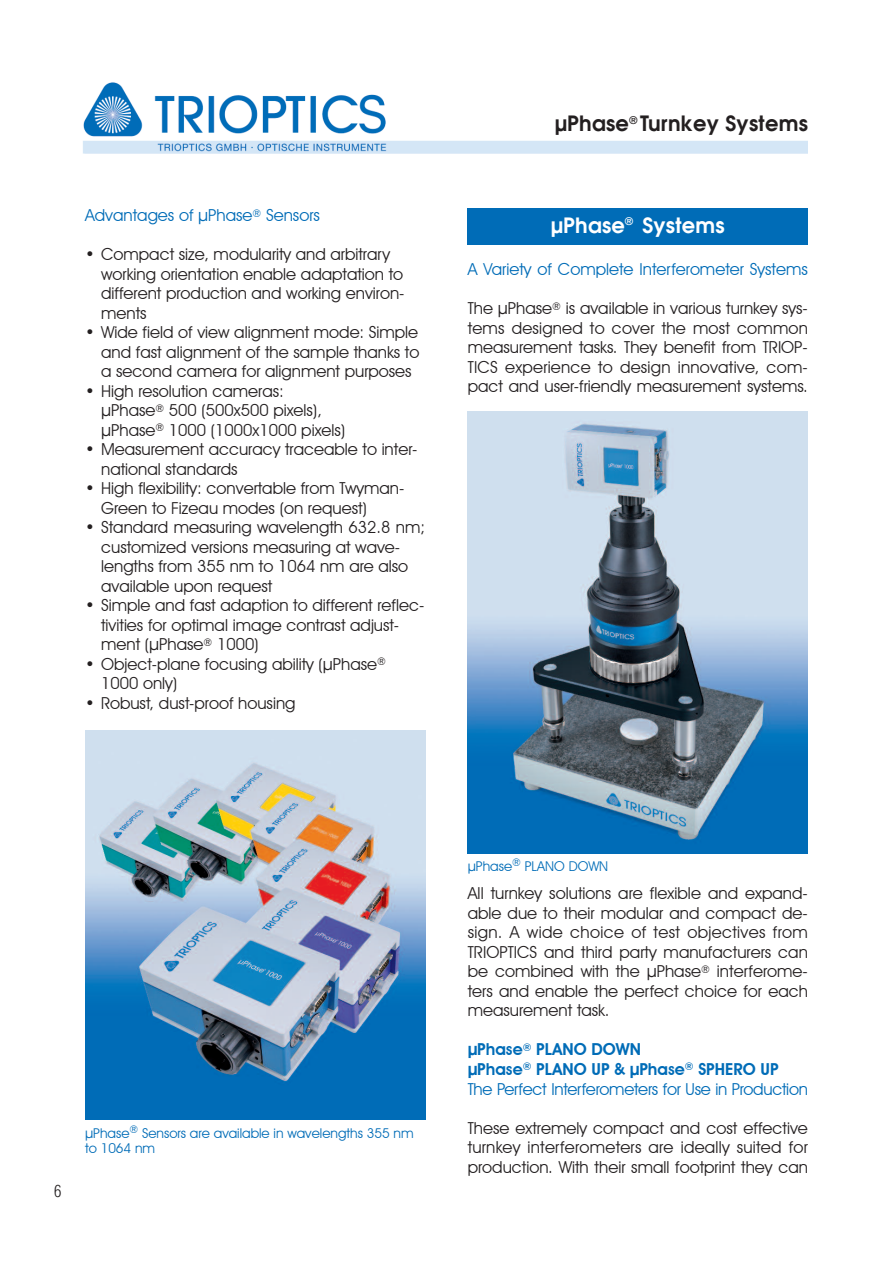
<style>
.page{position:relative;width:893px;height:1263px;background:#fff}
.page>*{position:absolute;margin:0;border:0;box-sizing:border-box;transform-origin:0 0}
.t1{font:600 21px "Avant Garde";letter-spacing:.01em;color:#231f20}
.t2{font:600 21px "Avant Garde";letter-spacing:.01em;color:#fff}
.t3{font:16.5px/19.5px "Avant Garde IT Cby BT";color:#231f20}
.t4{font:16.5px/19.5px "Avant Garde IT Cby BT";color:#006cb7}
.t5{font:300 condensed 16.5px "Helvetica";color:#231f20}
.t6{font:13.5px/15px "Avant Garde IT Cby BT";color:#006cb7}
.s1{font-family:"Avant Garde"}
.s2{font-family:"Avant Garde";font-weight:600}
.s3{font-weight:600}
</style>
<div class="page">
<img style="left:83px;top:82px;width:725px;height:72px">
<img style="left:85px;top:730px;width:340px;height:390px">
<img style="left:468px;top:411px;width:340px;height:442px">
<div style="left:468px;top:208px;width:340px;height:36px;background:#006cb7"></div>
<p class="t4" style="left:85px;top:205px;width:236px">Advantages of <span class="s1">µ</span>Phase<sup>®</sup> Sensors</p>
<p class="t3" style="left:101px;top:244px;width:305px;text-indent:-16px">• Compact size, modularity and arbitrary working orientation enable adaptation to different production and working environ&shy;ments</p>
<p class="t3" style="left:101px;top:322px;width:320px;text-align:justify;text-indent:-16px">• Wide field of view alignment mode: Simple and fast alignment of the sample thanks to a second camera for alignment purposes</p>
<p class="t3" style="left:101px;top:381px;width:246px;text-indent:-16px">• High resolution cameras: <span class="s1">µ</span>Phase<sup>®</sup> 500 (500x500 pixels), <span class="s1">µ</span>Phase<sup>®</sup> 1000 (1000x1000 pixels)</p>
<p class="t3" style="left:101px;top:439px;width:318px;text-indent:-16px">• Measurement accuracy traceable to inter&shy;national standards</p>
<p class="t3" style="left:101px;top:478px;width:305px;text-indent:-16px">• High flexibility: convertable from Twyman-<br>Green to Fizeau modes (on request)</p>
<p class="t3" style="left:101px;top:517px;width:326px;text-indent:-16px">• Standard measuring wavelength 632.8 nm; customized versions measuring at wave&shy;lengths from 355 nm to 1064 nm are also available upon request</p>
<p class="t3" style="left:101px;top:595px;width:325px;text-indent:-16px">• Simple and fast adaption to different reflec&shy;tivities for optimal image contrast adjust&shy;ment (<span class="s1">µ</span>Phase<sup>®</sup> 1000)</p>
<p class="t3" style="left:101px;top:654px;width:286px;text-indent:-16px">• Object-plane focusing ability (<span class="s1">µ</span>Phase<sup>®<br></sup>1000 only)</p>
<p class="t3" style="left:85px;top:693px;width:212px">• Robust, dust-proof housing</p>
<p class="t1" style="left:555px;top:112px;width:254px">µPhase<sup>®</sup> Turnkey Systems</p>
<p class="t2" style="left:551px;top:213px;width:175px">µPhase<sup>®</sup> Systems</p>
<p class="t4" style="left:468px;top:260px;width:342px">A Variety of Complete Interferometer Systems</p>
<p class="t3" style="left:468px;top:299px;width:342px;text-align:justify">The <span class="s1">µ</span>Phase<sup>®</sup> is available in various turnkey sys&shy;tems designed to cover the most common measurement tasks. They benefit from TRIOP-TICS experience to design innovative, com&shy;pact and user-friendly measurement systems.</p>
<p class="t5" style="left:54px;top:1182px;width:9px">6</p>
<p class="t6" style="left:85px;top:1125px;width:330px"><span class="s1">µ</span>Phase<sup>®</sup> Sensors are available in wavelengths 355 nm to 1064 nm</p>
<p class="t6" style="left:468px;top:858px;width:142px"><span class="s1">µ</span>Phase<sup>®</sup> PLANO DOWN</p>
<p class="t3" style="left:468px;top:884px;width:342px;text-align:justify">All turnkey solutions are flexible and expand&shy;able due to their modular and compact de&shy;sign. A wide choice of test objectives from TRIOPTICS and third party manufacturers can be combined with the <span class="s1">µ</span>Phase<sup>®</sup> interferome&shy;ters and enable the perfect choice for each measurement task.</p>
<p class="t4" style="left:468px;top:1040px;width:342px"><span class="s2">µ</span><span class="s3">Phase</span><sup>®</sup> <span class="s3">PLANO DOWN<br></span><span class="s2">µ</span><span class="s3">Phase</span><sup>®</sup> <span class="s3">PLANO UP &amp;</span> <span class="s2">µ</span><span class="s3">Phase</span><sup>®</sup> <span class="s3">SPHERO UP<br></span>The Perfect Interferometers for Use in Production</p>
<p class="t3" style="left:468px;top:1118px;width:342px;text-align:justify">These extremely compact and cost effective turnkey interferometers are ideally suited for production. With their small footprint they can</p>
</div>
